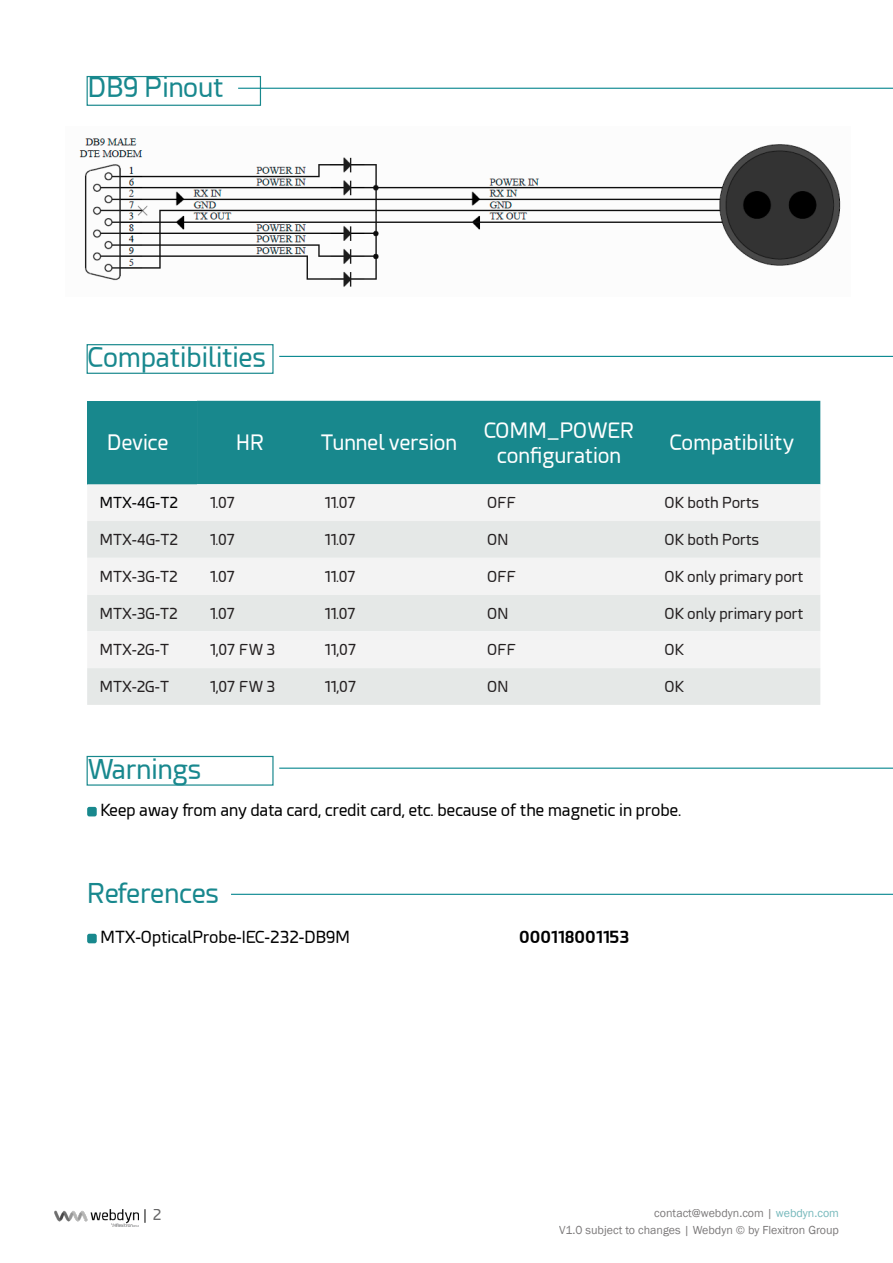
<style>
.page{position:relative;width:893px;height:1263px;background:#fff}
.page>*{position:absolute;margin:0;border:0;box-sizing:border-box;transform-origin:0 0}
.t1{font:27px "Esphimere";color:#18888e}
.t2{font:21px/25.2px "Esphimere";color:#fff;text-align:center}
.t3{font:16.5px "Esphimere";color:#000001}
.t4{font:700 16.5px "Esphimere";color:#000001}
.t5{font:15px "Esphimere";color:#231f20}
.t6{font:15px "Esphimere";color:#000001}
.t7{font:15px "Esphimere";color:#000002}
.t8{font:12px/16.5px "Franklin Gothic";color:#231f20;text-align:right}
.s1{color:#18888d}
</style>
<div class="page">
<svg style="left:145px;top:1209px;width:1px;height:14px"></svg>
<img style="left:54px;top:1209px;width:85px;height:17px">
<svg style="left:86px;top:75px;width:176px;height:31px"></svg>
<hr style="left:238px;top:88px;width:655px;height:1px;background:#06868f">
<div style="left:87px;top:401px;width:110px;height:83px;background:#18888d"></div>
<div style="left:197px;top:401px;width:623px;height:83px;background:#18888d"></div>
<div style="left:87px;top:484px;width:733px;height:37px;background:#f3f3f3"></div>
<div style="left:87px;top:521px;width:733px;height:184px;background:#e5e8e7"></div>
<div style="left:87px;top:558px;width:733px;height:37px;background:#f3f3f3"></div>
<div style="left:87px;top:631px;width:733px;height:37px;background:#f3f3f3"></div>
<svg style="left:86px;top:344px;width:188px;height:30px"></svg>
<hr style="left:279px;top:356px;width:614px;height:1px;background:#06868f">
<img style="left:79px;top:138px;width:762px;height:149px">
<svg style="left:86px;top:755px;width:188px;height:31px"></svg>
<hr style="left:279px;top:768px;width:614px;height:1px;background:#06868f">
<hr style="left:231px;top:894px;width:662px;height:1px;background:#06868f">
<div style="left:87px;top:934px;width:10px;height:9px;background:#18888d;border-radius:2px"></div>
<div style="left:87px;top:807px;width:10px;height:9px;background:#18888d;border-radius:2px"></div>
<p class="t1" style="left:88px;top:72px;width:137px">DB9 Pinout</p>
<p class="t1" style="left:88px;top:342px;width:180px">Compatibilities</p>
<p class="t2" style="left:107px;top:431px;width:63px">Device</p>
<p class="t2" style="left:236px;top:431px;width:29px">HR</p>
<p class="t2" style="left:321px;top:431px;width:138px">Tunnel version</p>
<p class="t2" style="left:484px;top:418px;width:152px">COMM_POWER configuration</p>
<p class="t2" style="left:670px;top:431px;width:126px">Compatibility</p>
<p class="t6" style="left:100px;top:494px;width:80px">MTX-4G-T2</p>
<p class="t5" style="left:210px;top:494px;width:27px">1.07</p>
<p class="t5" style="left:325px;top:494px;width:33px">11.07</p>
<p class="t5" style="left:488px;top:494px;width:30px">OFF</p>
<p class="t5" style="left:665px;top:494px;width:96px">OK both Ports</p>
<p class="t5" style="left:100px;top:531px;width:80px">MTX-4G-T2</p>
<p class="t5" style="left:210px;top:531px;width:27px">1.07</p>
<p class="t5" style="left:325px;top:531px;width:33px">11.07</p>
<p class="t5" style="left:488px;top:531px;width:22px">ON</p>
<p class="t5" style="left:665px;top:531px;width:96px">OK both Ports</p>
<p class="t5" style="left:100px;top:568px;width:79px">MTX-3G-T2</p>
<p class="t5" style="left:210px;top:568px;width:27px">1.07</p>
<p class="t5" style="left:325px;top:568px;width:33px">11.07</p>
<p class="t5" style="left:488px;top:568px;width:30px">OFF</p>
<p class="t5" style="left:665px;top:568px;width:140px">OK only primary port</p>
<p class="t5" style="left:100px;top:605px;width:79px">MTX-3G-T2</p>
<p class="t5" style="left:210px;top:605px;width:27px">1.07</p>
<p class="t5" style="left:325px;top:605px;width:33px">11.07</p>
<p class="t5" style="left:488px;top:605px;width:22px">ON</p>
<p class="t5" style="left:665px;top:605px;width:140px">OK only primary port</p>
<p class="t5" style="left:100px;top:641px;width:71px">MTX-2G-T</p>
<p class="t5" style="left:210px;top:641px;width:67px">1,07 FW 3</p>
<p class="t5" style="left:325px;top:641px;width:33px">11,07</p>
<p class="t5" style="left:488px;top:641px;width:30px">OFF</p>
<p class="t5" style="left:665px;top:641px;width:21px">OK</p>
<p class="t5" style="left:100px;top:678px;width:71px">MTX-2G-T</p>
<p class="t5" style="left:210px;top:678px;width:67px">1,07 FW 3</p>
<p class="t5" style="left:325px;top:678px;width:33px">11,07</p>
<p class="t5" style="left:488px;top:678px;width:22px">ON</p>
<p class="t5" style="left:665px;top:678px;width:21px">OK</p>
<p class="t1" style="left:88px;top:754px;width:115px">Warnings</p>
<p class="t3" style="left:100px;top:801px;width:582px">Keep away from any data card, credit card, etc. because of the magnetic in probe.</p>
<p class="t1" style="left:87px;top:878px;width:134px">References</p>
<p class="t3" style="left:100px;top:928px;width:251px">MTX-OpticalProbe-IEC-232-DB9M</p>
<p class="t4" style="left:519px;top:927px;width:112px">000118001153</p>
<p class="t7" style="left:152px;top:1206px;width:10px">2</p>
<p class="t8" style="left:559px;top:1205px;width:281px">contact@webdyn.com | <span class="s1">webdyn.com<br></span>V1.0 subject to changes | Webdyn © by Flexitron Group</p>
</div>
